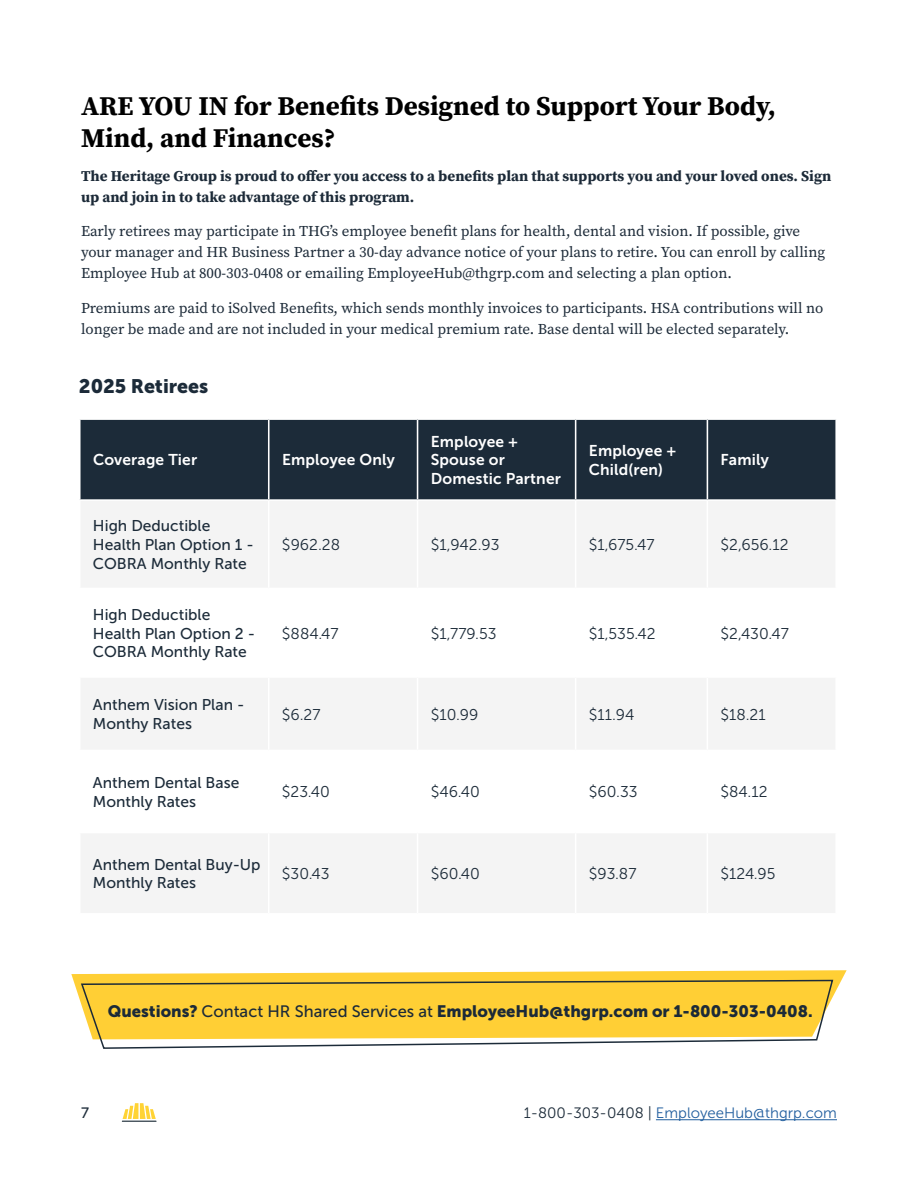
<style>
.page{position:relative;width:918px;height:1188px;background:#fff}
.page>*{position:absolute;margin:0;border:0;box-sizing:border-box;transform-origin:0 0}
.t1{font:700 27px/33px "Source Serif Pro";color:#000}
.t2{font:19.5px "Museo Sans 900";color:#1c2b39}
.t3{font:16.5px "Museo Sans 900";color:#1c2a38}
.t4{font:15.6px/18.8px "Museo Sans 500";color:#1c2b39}
.t5{font:15.6px "Museo Sans 300";color:#1c2b39}
.t6{font:15.6px/18.8px "Museo Sans 700";letter-spacing:.01em;color:#fff}
.t7{font:15px/21px "Source Serif Pro";color:#1c2a38}
.t8{font:700 15px/21px "Source Serif Pro";color:#1c2a38}
.t9{font:15px "Museo Sans 300";color:#215e9e}
.t10{font:15px "Museo Sans 500";color:#1c2b39}
.s1{font-family:"Museo Sans 500"}
.s2{color:#1c2b39}
</style>
<div class="page">
<hr style="left:656px;top:1119px;width:181px;height:1px;background:#215e9e">
<svg style="left:123px;top:1103px;width:33px;height:16px"></svg>
<hr style="left:122px;top:1121px;width:35px;height:1px;background:#303e49">
<svg style="left:71px;top:970px;width:776px;height:30px;fill:#ffcf35"></svg>
<svg style="left:80px;top:979px;width:754px;height:70px;background:#f4ce53"></svg>
<div style="left:81px;top:420px;width:754px;height:79px;background:#1c2b39"></div>
<svg style="left:81px;top:501px;width:754px;height:412px;fill:#f4f4f4"></svg>
<hr style="left:79px;top:676px;width:190px;height:2px;background:#fff">
<hr style="left:79px;top:750px;width:190px;height:1px;background:#fff">
<hr style="left:79px;top:832px;width:190px;height:1px;background:#fff">
<hr style="left:79px;top:588px;width:190px;height:1px;background:#fff">
<hr style="left:269px;top:832px;width:149px;height:1px;background:#fff">
<hr style="left:418px;top:832px;width:158px;height:1px;background:#fff">
<hr style="left:576px;top:832px;width:131px;height:1px;background:#fff">
<hr style="left:707px;top:832px;width:130px;height:1px;background:#fff">
<hr style="left:575px;top:420px;width:1px;height:79px;background:#fff">
<hr style="left:707px;top:420px;width:1px;height:79px;background:#fff">
<hr style="left:268px;top:420px;width:2px;height:79px;background:#fff">
<hr style="left:417px;top:420px;width:1px;height:79px;background:#fff">
<hr style="left:268px;top:501px;width:2px;height:87px;background:#fff">
<hr style="left:269px;top:588px;width:149px;height:1px;background:#fff">
<hr style="left:268px;top:589px;width:2px;height:87px;background:#fff">
<hr style="left:269px;top:676px;width:149px;height:2px;background:#fff">
<hr style="left:268px;top:678px;width:2px;height:72px;background:#fff">
<hr style="left:269px;top:750px;width:149px;height:1px;background:#fff">
<hr style="left:268px;top:751px;width:2px;height:81px;background:#fff">
<hr style="left:268px;top:833px;width:2px;height:80px;background:#fff">
<hr style="left:417px;top:501px;width:1px;height:87px;background:#fff">
<hr style="left:575px;top:501px;width:1px;height:87px;background:#fff">
<hr style="left:707px;top:501px;width:1px;height:87px;background:#fff">
<hr style="left:418px;top:588px;width:158px;height:1px;background:#fff">
<hr style="left:417px;top:589px;width:1px;height:87px;background:#fff">
<hr style="left:576px;top:588px;width:131px;height:1px;background:#fff">
<hr style="left:575px;top:589px;width:1px;height:87px;background:#fff">
<hr style="left:707px;top:588px;width:130px;height:1px;background:#fff">
<hr style="left:707px;top:589px;width:1px;height:87px;background:#fff">
<hr style="left:418px;top:676px;width:158px;height:2px;background:#fff">
<hr style="left:417px;top:678px;width:1px;height:72px;background:#fff">
<hr style="left:576px;top:676px;width:131px;height:2px;background:#fff">
<hr style="left:575px;top:678px;width:1px;height:72px;background:#fff">
<hr style="left:707px;top:676px;width:130px;height:2px;background:#fff">
<hr style="left:707px;top:678px;width:1px;height:72px;background:#fff">
<hr style="left:418px;top:750px;width:158px;height:1px;background:#fff">
<hr style="left:417px;top:751px;width:1px;height:81px;background:#fff">
<hr style="left:576px;top:750px;width:131px;height:1px;background:#fff">
<hr style="left:575px;top:751px;width:1px;height:81px;background:#fff">
<hr style="left:707px;top:750px;width:130px;height:1px;background:#fff">
<hr style="left:707px;top:751px;width:1px;height:81px;background:#fff">
<hr style="left:417px;top:833px;width:1px;height:80px;background:#fff">
<hr style="left:575px;top:833px;width:1px;height:80px;background:#fff">
<hr style="left:707px;top:833px;width:1px;height:80px;background:#fff">
<h1 class="t1" style="left:81px;top:89px;width:696px">ARE YOU IN for Benefits Designed to Support Your Body,<br>Mind, and Finances?</h1>
<p class="t8" style="left:81px;top:165px;width:752px">The Heritage Group is proud to offer you access to a benefits plan that supports you and your loved ones. Sign up and join in to take advantage of this program.</p>
<p class="t7" style="left:81px;top:221px;width:746px">Early retirees may participate in THG’s employee benefit plans for health, dental and vision. If possible, give your manager and HR Business Partner a 30-day advance notice of your plans to retire. You can enroll by calling<br>Employee Hub at 800-303-0408 or emailing EmployeeHub@thgrp.com and selecting a plan option.</p>
<p class="t7" style="left:81px;top:297px;width:744px">Premiums are paid to iSolved Benefits, which sends monthly invoices to participants. HSA contributions will no longer be made and are not included in your medical premium rate. Base dental will be elected separately.</p>
<h2 class="t2" style="left:79px;top:376px;width:131px">2025 Retirees</h2>
<p class="t6" style="left:93px;top:451px;width:106px">Coverage Tier</p>
<p class="t6" style="left:282px;top:451px;width:114px">Employee Only</p>
<p class="t6" style="left:431px;top:432px;width:132px">Employee +<br>Spouse or<br>Domestic Partner</p>
<p class="t6" style="left:589px;top:441px;width:89px">Employee +<br>Child(ren)</p>
<p class="t6" style="left:721px;top:451px;width:50px">Family</p>
<p class="t4" style="left:93px;top:517px;width:162px">High Deductible<br>Health Plan Option 1 -<br>COBRA Monthly Rate</p>
<p class="t4" style="left:93px;top:605px;width:164px">High Deductible<br>Health Plan Option 2 -<br>COBRA Monthly Rate</p>
<p class="t5" style="left:282px;top:536px;width:60px">$962.28</p>
<p class="t5" style="left:431px;top:536px;width:70px">$1,942.93</p>
<p class="t5" style="left:589px;top:536px;width:67px">$1,675.47</p>
<p class="t5" style="left:721px;top:536px;width:69px">$2,656.12</p>
<p class="t5" style="left:282px;top:625px;width:58px">$884.47</p>
<p class="t5" style="left:431px;top:625px;width:67px">$1,779.53</p>
<p class="t5" style="left:589px;top:625px;width:68px">$1,535.42</p>
<p class="t5" style="left:721px;top:625px;width:70px">$2,430.47</p>
<p class="t4" style="left:93px;top:696px;width:153px">Anthem Vision Plan -<br>Monthy Rates</p>
<p class="t5" style="left:282px;top:706px;width:40px">$6.27</p>
<p class="t5" style="left:431px;top:706px;width:49px">$10.99</p>
<p class="t5" style="left:589px;top:706px;width:47px">$11.94</p>
<p class="t5" style="left:721px;top:706px;width:47px">$18.21</p>
<p class="t4" style="left:93px;top:773px;width:148px">Anthem Dental Base<br>Monthly Rates</p>
<p class="t5" style="left:282px;top:784px;width:50px">$23.40</p>
<p class="t5" style="left:431px;top:784px;width:51px">$46.40</p>
<p class="t5" style="left:589px;top:784px;width:50px">$60.33</p>
<p class="t5" style="left:721px;top:784px;width:48px">$84.12</p>
<p class="t4" style="left:93px;top:855px;width:169px">Anthem Dental Buy-Up<br>Monthly Rates</p>
<p class="t5" style="left:282px;top:865px;width:49px">$30.43</p>
<p class="t5" style="left:431px;top:865px;width:51px">$60.40</p>
<p class="t5" style="left:589px;top:865px;width:49px">$93.87</p>
<p class="t5" style="left:721px;top:865px;width:57px">$124.95</p>
<p class="t3" style="left:108px;top:1002px;width:706px">Questions? <span class="s1">Contact HR Shared Services at</span> EmployeeHub@thgrp.com or 1-800-303-0408.</p>
<p class="t10" style="left:81px;top:1105px;width:9px">7</p>
<p class="t9" style="left:524px;top:1105px;width:315px"><span class="s2">1-800-303-0408 |</span> EmployeeHub@thgrp.com</p>
</div>
